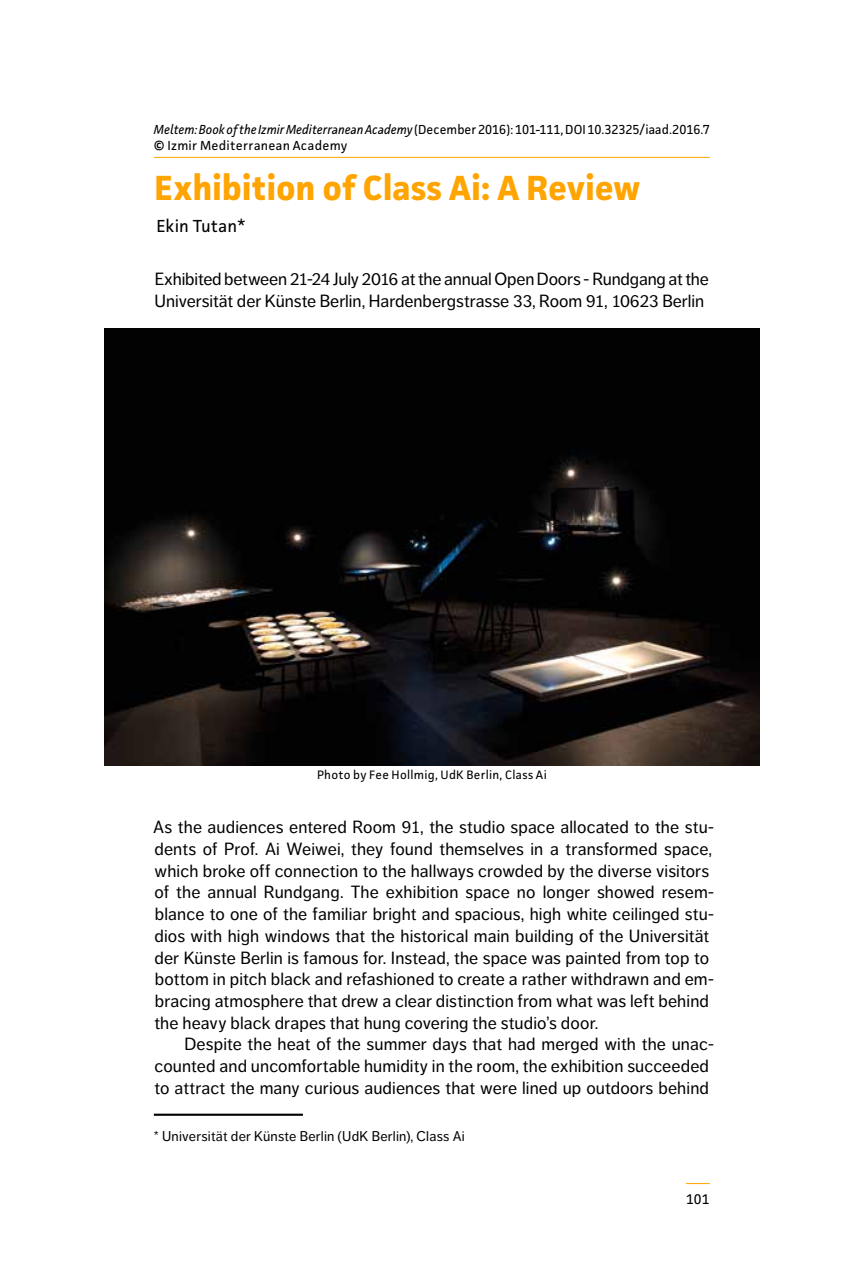
<style>
.page{position:relative;width:844px;height:1265px;background:#fff}
.page>*{position:absolute;margin:0;border:0;box-sizing:border-box;transform-origin:0 0}
.t1{font:700 35px "Facit";letter-spacing:-.005em;color:#ffa400}
.t2{font:17.5px/21.7px "Dagny Pro";letter-spacing:.005em;color:#000}
.t3{font:17.5px "Facit";letter-spacing:.005em;color:#000}
.t4{font:14px "Dagny Pro";letter-spacing:.015em;color:#000}
.t5{font:14px "Facit";color:#000}
.t6{font:13.12px/15.8px "Facit";letter-spacing:.01em;color:#000}
.t7{font:12.25px "Facit";letter-spacing:.02em;color:#000}
.s1{font-style:italic}
</style>
<div class="page">
<svg style="left:685px;top:1183px;width:24px;height:1px"></svg>
<hr style="left:154px;top:157px;width:555px;height:1px;background:#ffa400">
<hr style="left:154px;top:1114px;width:149px;height:2px;background:#000">
<img style="left:104px;top:329px;width:655px;height:437px">
<p class="t6" style="left:154px;top:121px;width:557px"><span class="s1">Meltem: Book of the Izmir Mediterranean Academy</span> (December 2016): 101-111, DOI 10.32325/iaad.2016.7 © Izmir Mediterranean Academy</p>
<h1 class="t1" style="left:154px;top:166px;width:487px">Exhibition of Class Ai: A Review</h1>
<p class="t3" style="left:156px;top:215px;width:91px">Ekin Tutan*</p>
<p class="t2" style="left:154px;top:268px;width:555px">Exhibited between 21-24 July 2016 at the annual Open Doors - Rundgang at the<br>Universität der Künste Berlin, Hardenbergstrasse 33, Room 91, 10623 Berlin</p>
<p class="t7" style="left:317px;top:767px;width:231px">Photo by Fee Hollmig, UdK Berlin, Class Ai</p>
<p class="t2" style="left:153px;top:816px;width:562px">As the audiences entered Room 91, the studio space allocated to the stu&shy;dents of Prof. Ai Weiwei, they found themselves in a transformed space, which broke off connection to the hallways crowded by the diverse visitors of the annual Rundgang. The exhibition space no longer showed resem&shy;blance to one of the familiar bright and spacious, high white ceilinged stu&shy;dios with high windows that the historical main building of the Universität der Künste Berlin is famous for. Instead, the space was painted from top to bottom in pitch black and refashioned to create a rather withdrawn and em&shy;bracing atmosphere that drew a clear distinction from what was left behind the heavy black drapes that hung covering the studio’s door.</p>
<p class="t2" style="left:154px;top:1034px;width:561px;text-indent:30px">Despite the heat of the summer days that had merged with the unac&shy;counted and uncomfortable humidity in the room, the exhibition succeeded to attract the many curious audiences that were lined up outdoors behind</p>
<p class="t4" style="left:154px;top:1128px;width:312px">* Universität der Künste Berlin (UdK Berlin), Class Ai</p>
<p class="t5" style="left:686px;top:1190px;width:25px">101</p>
</div>
